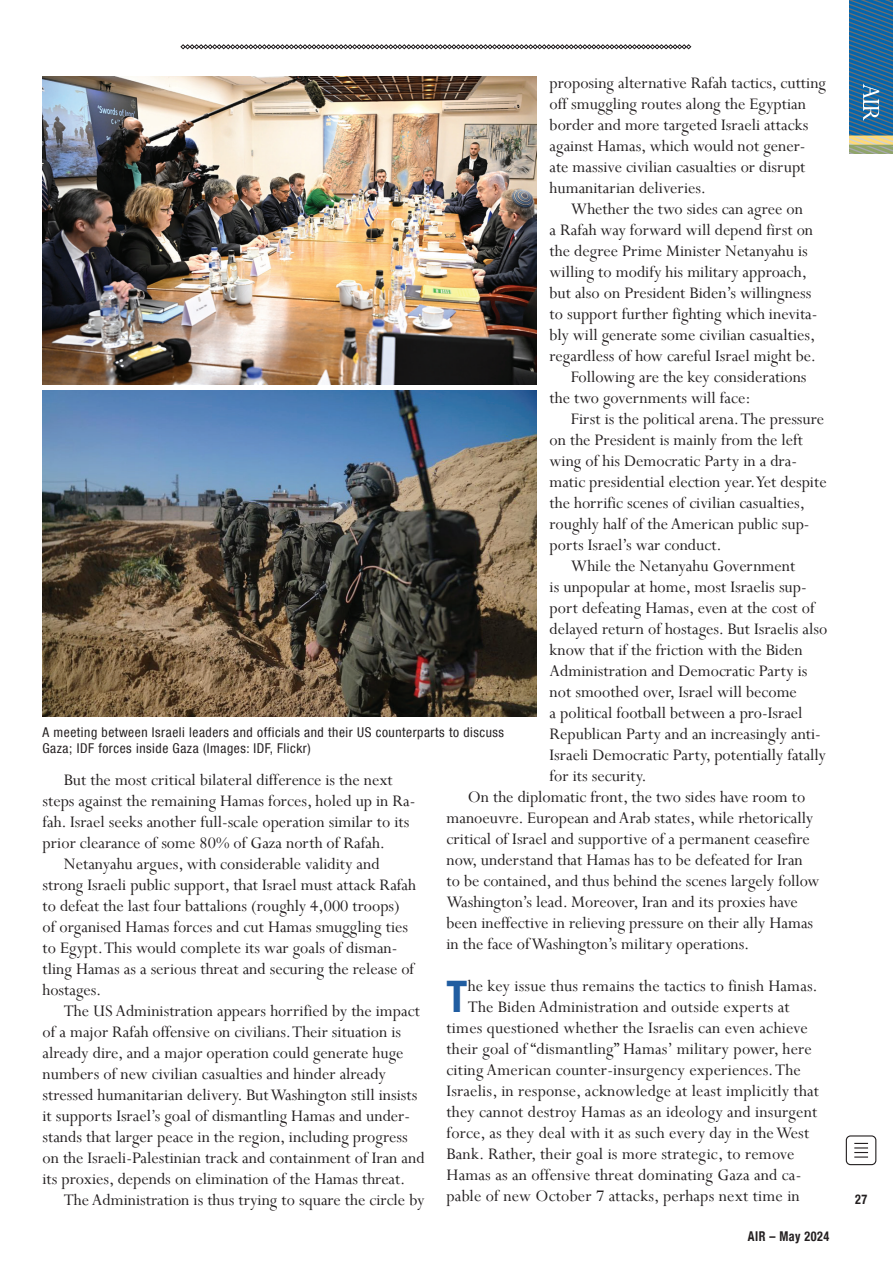
<style>
.page{position:relative;width:893px;height:1263px;background:#fff}
.page>*{position:absolute;margin:0;border:0;box-sizing:border-box;transform-origin:0 0}
.Drop_Cap{font:700 condensed 43.5px "Helvetica Neue";color:#205da1}
.Copy_General{font:18px/21px "Perpetua";color:#231f20}
.Drop_Cap-2{font:18px "Perpetua";letter-spacing:.01em;color:#231f20}
.t1{font:condensed 13.5px/16.5px "Helvetica Neue LT Com";letter-spacing:.04em;color:#231f20}
.t2{font:700 condensed 13.5px "Helvetica Neue";letter-spacing:.04em;color:#231f20;scale:.9 1}
</style>
<div class="page">
<svg style="left:180px;top:44px;width:511px;height:5px"></svg>
<div style="left:846px;top:1135px;width:30px;height:30px;border:1px solid #231f20;border-radius:4px"></div>
<svg style="left:854px;top:1143px;width:14px;height:14px"></svg>
<svg style="left:850px;top:0;width:43px;height:153px"></svg>
<img style="left:43px;top:77px;width:494px;height:307px">
<img style="left:43px;top:391px;width:494px;height:326px">
<p class="Copy_General" style="left:550px;top:72px;width:278px">proposing alternative Rafah tactics, cutting off smuggling routes along the Egyptian border and more targeted Israeli attacks against Hamas, which would not gener&shy;ate massive civilian casualties or disrupt humanitarian deliveries.</p>
<p class="Copy_General" style="left:550px;top:198px;width:269px;text-align:center">Whether the two sides can agree on<br>a Rafah way forward will depend first on the degree Prime Minister Netanyahu is willing to modify his military approach, but also on President Biden’s willingness to support further fighting which inevita&shy;bly will generate some civilian casualties, regardless of how careful Israel might be.</p>
<p class="Copy_General" style="left:550px;top:366px;width:258px;text-indent:21px">Following are the key considerations the two governments will face:</p>
<p class="Copy_General" style="left:550px;top:408px;width:279px;text-indent:21px">First is the political arena. The pressure on the President is mainly from the left wing of his Democratic Party in a dra&shy;matic presidential election year. Yet despite the horrific scenes of civilian casualties, roughly half of the American public sup&shy;ports Israel’s war conduct.</p>
<p class="Copy_General" style="left:550px;top:555px;width:279px;text-indent:21px">While the Netanyahu Government<br>is unpopular at home, most Israelis sup&shy;port defeating Hamas, even at the cost of delayed return of hostages. But Israelis also know that if the friction with the Biden Administration and Democratic Party is not smoothed over, Israel will become<br>a political football between a pro-Israel Republican Party and an increasingly anti-Israeli Democratic Party, potentially fatally for its security.</p>
<p class="Copy_General" style="left:446px;top:786px;width:375px;text-indent:21px">On the diplomatic front, the two sides have room to manoeuvre. European and Arab states, while rhetorically critical of Israel and supportive of a permanent ceasefire now, understand that Hamas has to be defeated for Iran to be contained, and thus behind the scenes largely follow Washington’s lead. Moreover, Iran and its proxies have been ineffective in relieving pressure on their ally Hamas in the face of Washington’s military operations.</p>
<p class="Drop_Cap" style="left:446px;top:960px;width:22px">T</p>
<p class="Drop_Cap-2" style="left:468px;top:974px;width:352px">he key issue thus remains the tactics to finish Hamas.</p>
<p class="t1" style="left:43px;top:724px;width:463px">A meeting between Israeli leaders and officials and their US counterparts to discuss<br>Gaza; IDF forces inside Gaza (Images: IDF, Flickr)</p>
<p class="Copy_General" style="left:43px;top:768px;width:374px;text-indent:21px">But the most critical bilateral difference is the next steps against the remaining Hamas forces, holed up in Ra&shy;fah. Israel seeks another full-scale operation similar to its prior clearance of some 80% of Gaza north of Rafah.</p>
<p class="Copy_General" style="left:43px;top:852px;width:375px;text-indent:21px">Netanyahu argues, with considerable validity and strong Israeli public support, that Israel must attack Rafah to defeat the last four battalions (roughly 4,000 troops) of organised Hamas forces and cut Hamas smuggling ties to Egypt. This would complete its war goals of disman&shy;tling Hamas as a serious threat and securing the release of hostages.</p>
<p class="Copy_General" style="left:43px;top:999px;width:384px;text-indent:21px">The US Administration appears horrified by the impact of a major Rafah offensive on civilians. Their situation is already dire, and a major operation could generate huge numbers of new civilian casualties and hinder already stressed humanitarian delivery. But Washington still insists it supports Israel’s goal of dismantling Hamas and under&shy;stands that larger peace in the region, including progress on the Israeli-Palestinian track and containment of Iran and its proxies, depends on elimination of the Hamas threat.</p>
<p class="Copy_General" style="left:64px;top:1188px;width:362px">The Administration is thus trying to square the circle by</p>
<p class="Drop_Cap-2" style="left:468px;top:995px;width:323px">The Biden Administration and outside experts at</p>
<p class="Drop_Cap-2" style="left:446px;top:1016px;width:363px">times questioned whether the Israelis can even achieve</p>
<p class="Drop_Cap-2" style="left:446px;top:1037px;width:367px">their goal of “dismantling” Hamas’ military power, here</p>
<p class="Drop_Cap-2" style="left:446px;top:1058px;width:356px">citing American counter-insurgency experiences. The</p>
<p class="Drop_Cap-2" style="left:446px;top:1079px;width:374px">Israelis, in response, acknowledge at least implicitly that</p>
<p class="Drop_Cap-2" style="left:446px;top:1100px;width:372px">they cannot destroy Hamas as an ideology and insurgent</p>
<p class="Drop_Cap-2" style="left:446px;top:1121px;width:364px">force, as they deal with it as such every day in the West</p>
<p class="Drop_Cap-2" style="left:446px;top:1142px;width:350px">Bank. Rather, their goal is more strategic, to remove</p>
<p class="Drop_Cap-2" style="left:446px;top:1163px;width:356px">Hamas as an offensive threat dominating Gaza and ca-</p>
<p class="Drop_Cap-2" style="left:446px;top:1184px;width:355px">pable of new October 7 attacks, perhaps next time in</p>
<p class="t2" style="left:748px;top:1225px;width:92px">AIR – May 2024</p>
<p class="t2" style="left:855px;top:1188px;width:15px">27</p>
</div>
